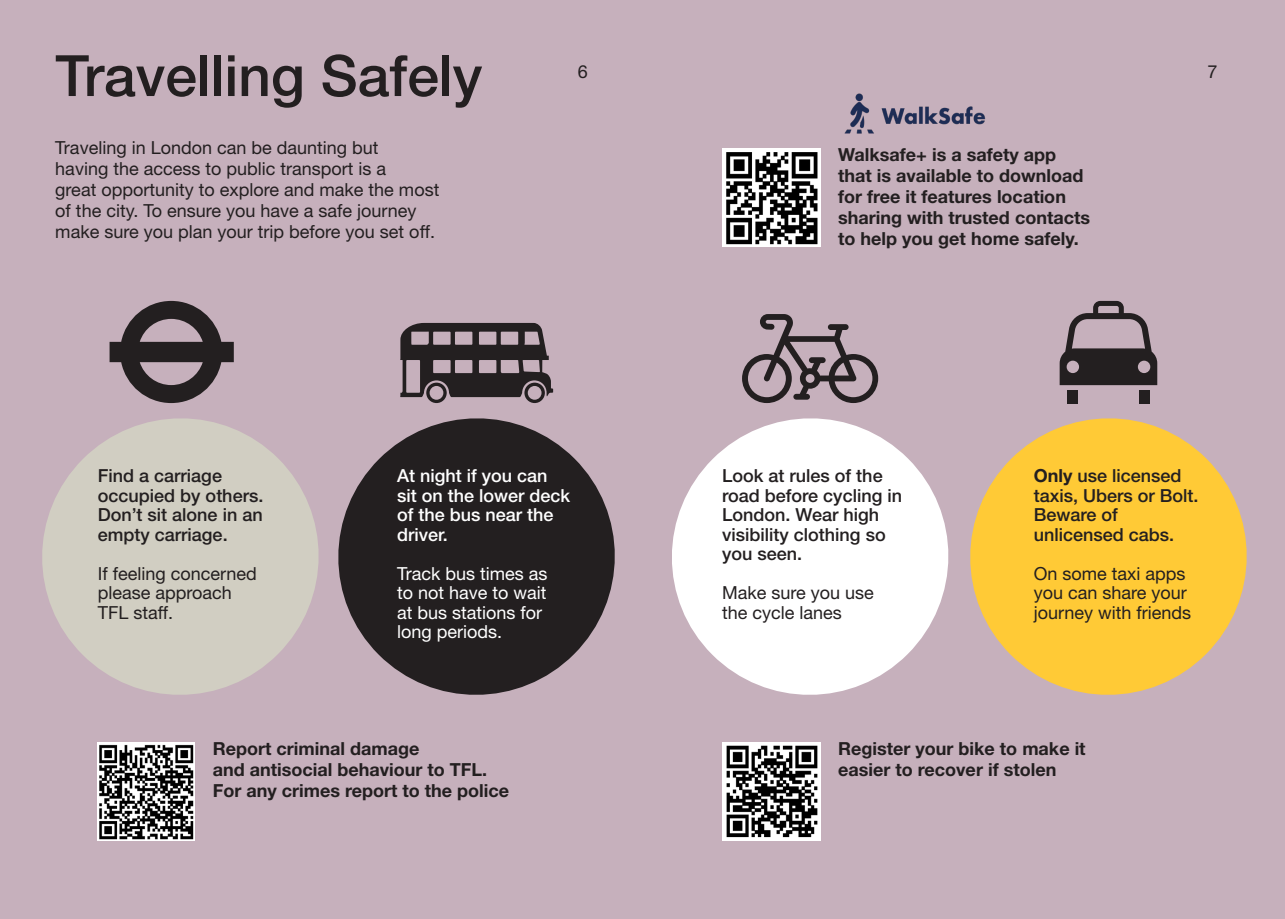
<style>
.page{position:relative;width:1285px;height:919px;background:#fff}
.page>*{position:absolute;margin:0;border:0;box-sizing:border-box;transform-origin:0 0}
.t1{font:500 57px "Helvetica Neue LT Std";color:#231f20}
.t2{font:18px/21px "Helvetica Neue LT Std";color:#231f20}
.t3{font:700 18px/21px "Helvetica Neue LT Std";color:#231f20}
.t4{font:500 18px "Helvetica Neue LT Std";color:#231f20}
.t5{font:18px "Helvetica Neue LT Std";color:#fff}
.t6{font:500 18px "Helvetica Neue LT Std";color:#fff}
.s1{font-weight:700}
</style>
<div class="page">
<div style="left:0;top:0;width:1284px;height:918px;background:#c6b0bc"></div>
<svg style="left:42px;top:418px;width:277px;height:277px;fill:#d1cec2"></svg>
<svg style="left:338px;top:418px;width:277px;height:277px;fill:#231f20"></svg>
<svg style="left:672px;top:418px;width:277px;height:277px;fill:#fff"></svg>
<svg style="left:970px;top:418px;width:277px;height:277px;fill:#ffca36"></svg>
<svg style="left:400px;top:323px;width:153px;height:80px"></svg>
<svg style="left:742px;top:314px;width:136px;height:89px"></svg>
<div style="left:1067px;top:390px;width:10px;height:13px;background:#231f20"></div>
<div style="left:1138px;top:390px;width:10px;height:13px;background:#231f20"></div>
<svg style="left:1059px;top:301px;width:97px;height:84px"></svg>
<svg style="left:109px;top:301px;width:125px;height:102px"></svg>
<img style="left:98px;top:742px;width:97px;height:98px">
<img style="left:722px;top:742px;width:98px;height:98px">
<img style="left:722px;top:148px;width:98px;height:98px">
<img style="left:844px;top:93px;width:142px;height:41px">
<p class="t1" style="left:55px;top:42px;width:428px">Travelling Safely</p>
<p class="t2" style="left:55px;top:137px;width:385px">Traveling in London can be daunting but<br>having the access to public transport is a<br>great opportunity to explore and make the most of the city. To ensure you have a safe journey make sure you plan your trip before you set off.</p>
<p class="t2" style="left:578px;top:61px;width:12px">6</p>
<p class="t2" style="left:1207px;top:61px;width:12px">7</p>
<p class="t3" style="left:838px;top:144px;width:253px">Walksafe+ is a safety app that is available to download for free it features location sharing with trusted contacts to help you get home safely.</p>
<p class="t4" style="left:98px;top:465px;width:126px">Find a carriage</p>
<p class="t4" style="left:98px;top:484px;width:167px">occupied by others.</p>
<p class="t4" style="left:98px;top:504px;width:166px">Don’t sit alone in an</p>
<p class="t4" style="left:98px;top:523px;width:131px">empty carriage.</p>
<p class="t2" style="left:98px;top:562px;width:160px">If feeling concerned</p>
<p class="t2" style="left:98px;top:583px;width:136px;line-height:19.5px">please approach<br>TFL staff.</p>
<p class="t6" style="left:397px;top:465px;width:152px">At night if you can</p>
<p class="t6" style="left:397px;top:484px;width:175px">sit on the lower deck</p>
<p class="t6" style="left:397px;top:504px;width:158px">of the bus near the</p>
<p class="t6" style="left:397px;top:523px;width:52px">driver.</p>
<p class="t5" style="left:397px;top:562px;width:152px">Track bus times as</p>
<p class="t5" style="left:397px;top:582px;width:151px">to not have to wait</p>
<p class="t5" style="left:397px;top:601px;width:147px">at bus stations for</p>
<p class="t5" style="left:397px;top:621px;width:107px">long periods.</p>
<p class="t3" style="left:213px;top:738px;width:298px">Report criminal damage<br>and antisocial behaviour to TFL.<br>For any crimes report to the police</p>
<p class="t4" style="left:722px;top:465px;width:162px">Look at rules of the</p>
<p class="t4" style="left:722px;top:484px;width:181px">road before cycling in</p>
<p class="t4" style="left:722px;top:504px;width:159px">London. Wear high</p>
<p class="t4" style="left:722px;top:523px;width:165px">visibility clothing so</p>
<p class="t4" style="left:722px;top:543px;width:82px">you seen.</p>
<p class="t2" style="left:722px;top:582px;width:153px">Make sure you use</p>
<p class="t2" style="left:722px;top:601px;width:121px">the cycle lanes</p>
<p class="t4" style="left:1033px;top:465px;width:149px"><span class="s1">Only</span> use licensed</p>
<p class="t4" style="left:1033px;top:484px;width:166px">taxis, Ubers or Bolt.</p>
<p class="t4" style="left:1033px;top:504px;width:86px">Beware of</p>
<p class="t4" style="left:1033px;top:523px;width:142px">unlicensed cabs.</p>
<p class="t2" style="left:1033px;top:562px;width:153px">On some taxi apps</p>
<p class="t2" style="left:1033px;top:582px;width:155px">you can share your</p>
<p class="t2" style="left:1033px;top:601px;width:159px">journey with friends</p>
<p class="t3" style="left:838px;top:738px;width:249px">Register your bike to make it easier to recover if stolen</p>
</div>
